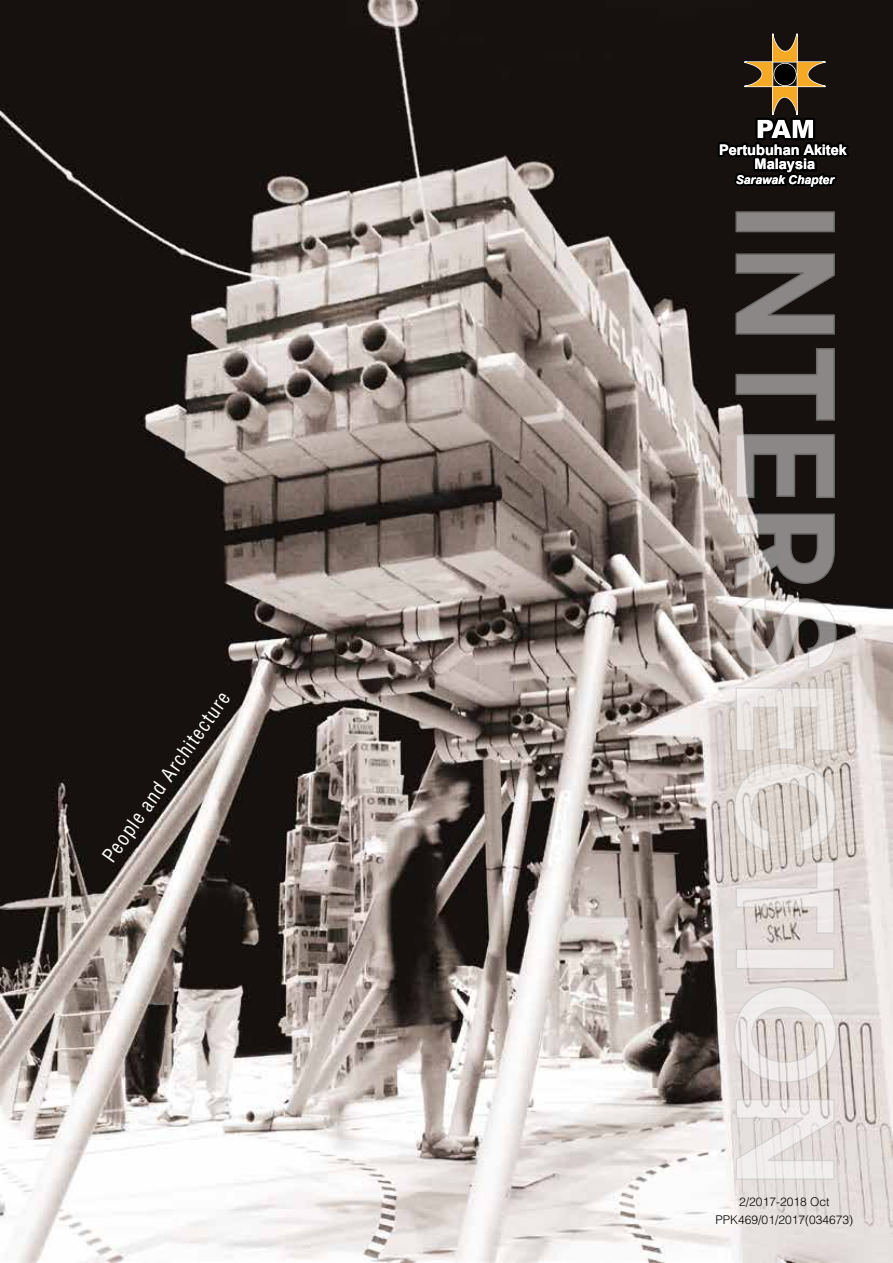
<style>
.page{position:relative;width:893px;height:1263px;background:#fff}
.page>*{position:absolute;margin:0;border:0;box-sizing:border-box;transform-origin:0 0}
.t1{font:condensed 19.5px "Helvetica";color:#fff}
.t2{font:700 14.55px/14.5px "Arial";color:#fff;text-align:center}
.t3{font:italic 700 12.15px "Arial";color:#fff}
.t4{font:300 12px/17.7px "Helvetica";color:#000;text-align:center}
</style>
<div class="page">
<img style="left:0;top:0;width:893px;height:1263px">
<svg style="left:733px;top:211px;width:104px;height:970px"></svg>
<svg style="left:716px;top:21px;width:141px;height:178px"></svg>
<div style="left:774px;top:64px;width:22px;height:21px;background:#000;border-radius:50%"></div>
<h1 class="t1" style="left:98px;top:854px;width:206px;rotate:-55deg">People and Architecture</h1>
<p class="t2" style="left:719px;top:143px;width:129px">Pertubuhan Akitek<br>Malaysia</p>
<p class="t3" style="left:736px;top:172px;width:100px">Sarawak Chapter</p>
<p class="t4" style="left:716px;top:1193px;width:139px">2/2017-2018 Oct<br>PPK469/01/2017(034673)</p>
</div>
